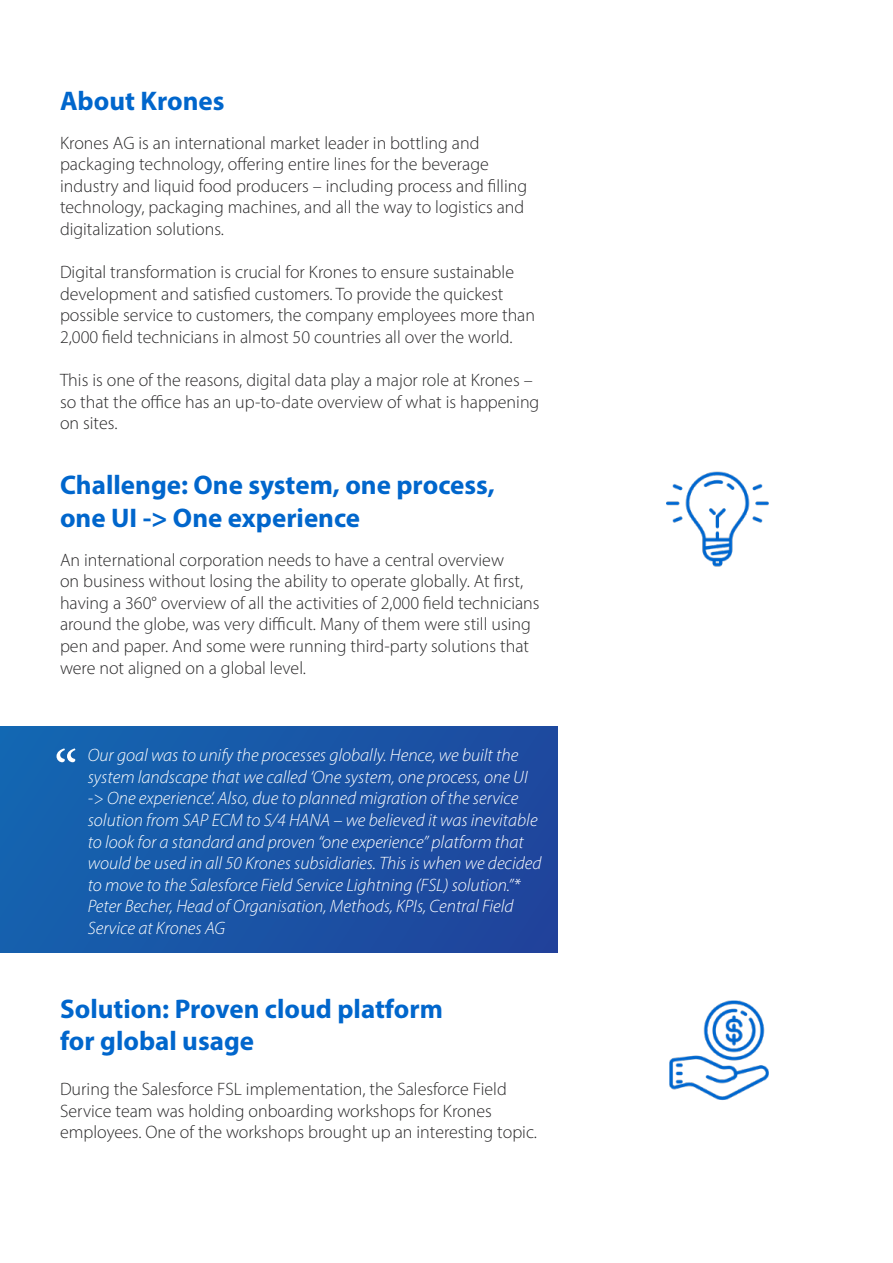
<style>
.page{position:relative;width:893px;height:1263px;background:#fff}
.page>*{position:absolute;margin:0;border:0;box-sizing:border-box;transform-origin:0 0}
.t1{font:60px "Minion Pro";color:#fff}
.t2{font:700 27px/32.4px "Myriad Pro";color:#06c}
.t3{font:300 18px/21.6px "Myriad Pro";color:#292829}
.t4{font:italic 300 18px/21.6px "Myriad Pro";color:#fff}
</style>
<div class="page">
<img style="left:669px;top:1000px;width:100px;height:100px">
<div style="left:0;top:726px;width:558px;height:227px;background:linear-gradient(to right,#1464b0,#1f459c)"></div>
<img style="left:666px;top:471px;width:103px;height:96px">
<h2 class="t2" style="left:60px;top:84px;width:166px">About Krones</h2>
<p class="t3" style="left:60px;top:132px;width:469px">Krones AG is an international market leader in bottling and packaging technology, offering entire lines for the beverage industry and liquid food producers – including process and filling technology, packaging machines, and all the way to logistics and digitalization solutions.</p>
<p class="t3" style="left:60px;top:261px;width:477px">Digital transformation is crucial for Krones to ensure sustainable development and satisfied customers. To provide the quickest possible service to customers, the company employees more than 2,000 field technicians in almost 50 countries all over the world.</p>
<p class="t3" style="left:60px;top:369px;width:481px">This is one of the reasons, digital data play a major role at Krones – so that the office has an up-to-date overview of what is happening on sites.</p>
<h2 class="t2" style="left:60px;top:468px;width:436px">Challenge: One system, one process, one UI -&gt; One experience</h2>
<p class="t3" style="left:60px;top:549px;width:481px">An international corporation needs to have a central overview<br>on business without losing the ability to operate globally. At first, having a 360° overview of all the activities of 2,000 field technicians around the globe, was very difficult. Many of them were still using pen and paper. And some were running third-party solutions that were not aligned on a global level.</p>
<h1 class="t1" style="left:54px;top:732px;width:25px">“</h1>
<p class="t4" style="left:88px;top:744px;width:455px">Our goal was to unify the processes globally. Hence, we built the system landscape that we called ‘One system, one process, one UI -&gt; One experience’. Also, due to planned migration of the service solution from SAP ECM to S/4 HANA – we believed it was inevitable to look for a standard and proven “one experience” platform that would be used in all 50 Krones subsidiaries. This is when we decided to move to the Salesforce Field Service Lightning (FSL) solution.”* Peter Becher, Head of Organisation, Methods, KPIs, Central Field Service at Krones AG</p>
<h2 class="t2" style="left:60px;top:992px;width:384px">Solution: Proven cloud platform for global usage</h2>
<p class="t3" style="left:60px;top:1078px;width:478px">During the Salesforce FSL implementation, the Salesforce Field<br>Service team was holding onboarding workshops for Krones employees. One of the workshops brought up an interesting topic.</p>
</div>
